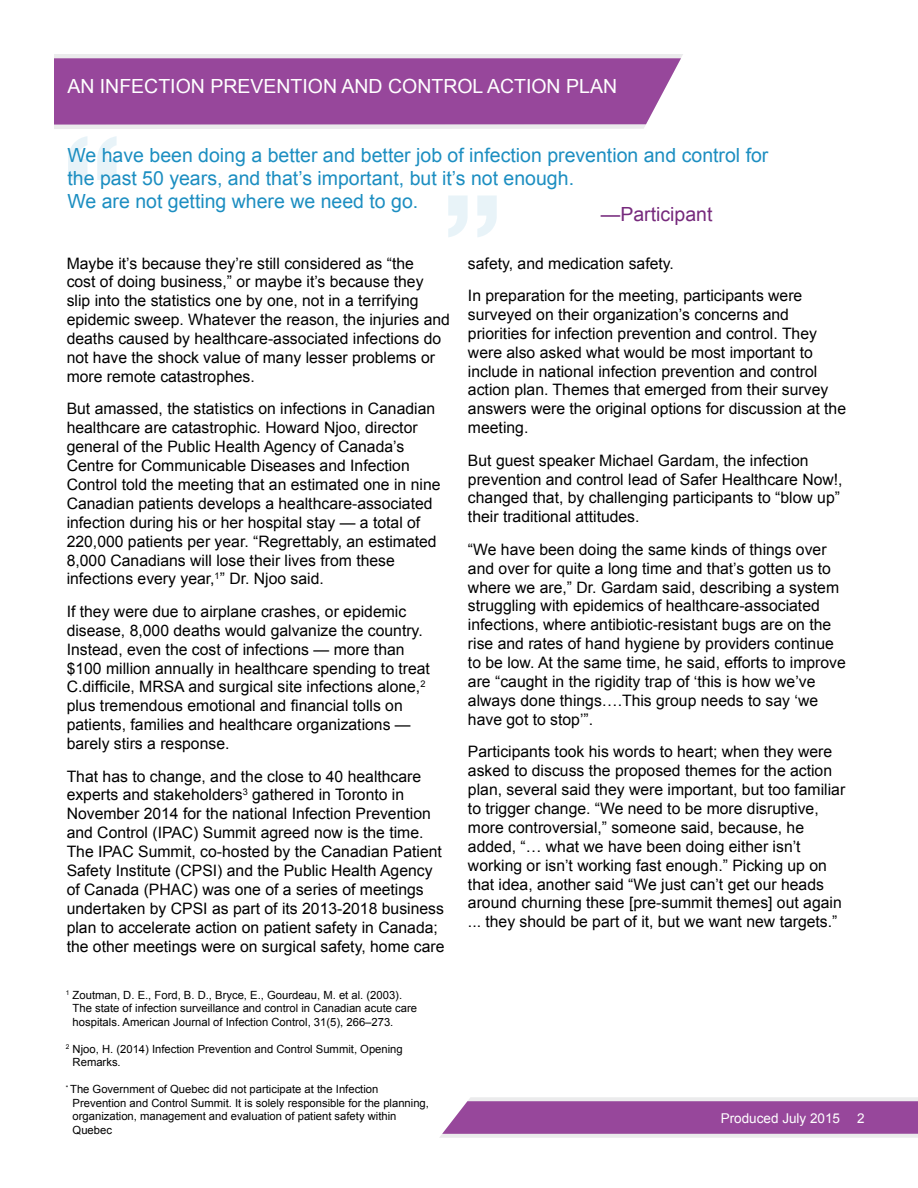
<style>
.page{position:relative;width:918px;height:1188px;background:#fff}
.page>*{position:absolute;margin:0;border:0;box-sizing:border-box;transform-origin:0 0}
.t1{font:19.5px/23.4px "Arial";color:#1c8ec1}
.t2{font:19.5px "Arial";color:#fff}
.t3{font:19.5px "Arial";color:#76297c}
.t4{font:15.75px/18.9px "Arial";color:#000}
.t5{font:13.5px "Arial";color:#fff}
.t6{font:11.25px/13.5px "Arial";color:#000}
</style>
<div class="page">
<div style="left:54px;top:54px;width:629px;height:75px;background:#ebebec"></div>
<div style="left:54px;top:58px;width:627px;height:67px;background:#97479b"></div>
<svg style="left:440px;top:1097px;width:478px;height:41px;background:#ab6dae"></svg>
<svg style="left:448px;top:195px;width:49px;height:42px"></svg>
<svg style="left:68px;top:136px;width:49px;height:44px"></svg>
<p class="t2" style="left:67px;top:73px;width:551px">AN INFECTION PREVENTION AND CONTROL ACTION PLAN</p>
<p class="t1" style="left:68px;top:143px;width:702px">We have been doing a better and better job of infection prevention and control for the past 50 years, and that’s important, but it’s not enough.<br>We are not getting where we need to go.</p>
<p class="t3" style="left:601px;top:201px;width:113px">—Participant</p>
<p class="t4" style="left:67px;top:254px;width:385px">Maybe it’s because they’re still considered as “the<br>cost of doing business,” or maybe it’s because they slip into the statistics one by one, not in a terrifying epidemic sweep. Whatever the reason, the injuries and deaths caused by healthcare-associated infections do not have the shock value of many lesser problems or more remote catastrophes.</p>
<p class="t4" style="left:67px;top:399px;width:375px">But amassed, the statistics on infections in Canadian healthcare are catastrophic. Howard Njoo, director general of the Public Health Agency of Canada’s Centre for Communicable Diseases and Infection Control told the meeting that an estimated one in nine Canadian patients develops a healthcare-associated infection during his or her hospital stay — a total of 220,000 patients per year. “Regrettably, an estimated 8,000 Canadians will lose their lives from these infections every year,<sup>1</sup>” Dr. Njoo said.</p>
<p class="t4" style="left:67px;top:602px;width:365px">If they were due to airplane crashes, or epidemic disease, 8,000 deaths would galvanize the country.<br>Instead, even the cost of infections — more than $100 million annually in healthcare spending to treat C.difficile, MRSA and surgical site infections alone,<sup>2 </sup>plus tremendous emotional and financial tolls on patients, families and healthcare organizations — barely stirs a response.</p>
<p class="t4" style="left:67px;top:767px;width:379px">That has to change, and the close to 40 healthcare experts and stakeholders<sup>3</sup> gathered in Toronto in November 2014 for the national Infection Prevention and Control (IPAC) Summit agreed now is the time.<br>The IPAC Summit, co-hosted by the Canadian Patient Safety Institute (CPSI) and the Public Health Agency of Canada (PHAC) was one of a series of meetings undertaken by CPSI as part of its 2013-2018 business plan to accelerate action on patient safety in Canada; the other meetings were on surgical safety, home care</p>
<p class="t4" style="left:468px;top:247px;width:336px;line-height:32.4px">safety, and medication safety.<br>In preparation for the meeting, participants were</p>
<p class="t4" style="left:468px;top:305px;width:380px">surveyed on their organization’s concerns and priorities for infection prevention and control. They were also asked what would be most important to include in national infection prevention and control action plan. Themes that emerged from their survey answers were the original options for discussion at the meeting.</p>
<p class="t4" style="left:468px;top:451px;width:376px">But guest speaker Michael Gardam, the infection prevention and control lead of Safer Healthcare Now!, changed that, by challenging participants to “blow up” their traditional attitudes.</p>
<p class="t4" style="left:468px;top:540px;width:379px">“We have been doing the same kinds of things over and over for quite a long time and that’s gotten us to where we are,” Dr. Gardam said, describing a system struggling with epidemics of healthcare-associated infections, where antibiotic-resistant bugs are on the rise and rates of hand hygiene by providers continue to be low. At the same time, he said, efforts to improve are “caught in the rigidity trap of ‘this is how we’ve always done things….This group needs to say ‘we have got to stop’”.</p>
<p class="t4" style="left:468px;top:742px;width:379px">Participants took his words to heart; when they were asked to discuss the proposed themes for the action plan, several said they were important, but too familiar to trigger change. “We need to be more disruptive, more controversial,” someone said, because, he added, “… what we have been doing either isn’t working or isn’t working fast enough.” Picking up on that idea, another said “We just can’t get our heads around churning these [pre-summit themes] out again ... they should be part of it, but we want new targets.”</p>
<p class="t6" style="left:73px;top:988px;width:346px;text-indent:-7px"><sup>1</sup> Zoutman, D. E., Ford, B. D., Bryce, E., Gourdeau, M. et al. (2003).<br>The state of infection surveillance and control in Canadian acute care hospitals. American Journal of Infection Control, 31(5), 266–273.</p>
<p class="t6" style="left:73px;top:1042px;width:332px;text-indent:-7px"><sup>2</sup> Njoo, H. (2014) Infection Prevention and Control Summit, Opening<br>Remarks.</p>
<p class="t6" style="left:73px;top:1083px;width:358px;text-indent:-7px"><sup>*</sup> The Government of Quebec did not participate at the Infection Prevention and Control Summit. It is solely responsible for the planning, organization, management and evaluation of patient safety within Quebec</p>
<p class="t5" style="left:721px;top:1109px;width:121px">Produced July 2015</p>
<p class="t5" style="left:857px;top:1109px;width:9px">2</p>
</div>
